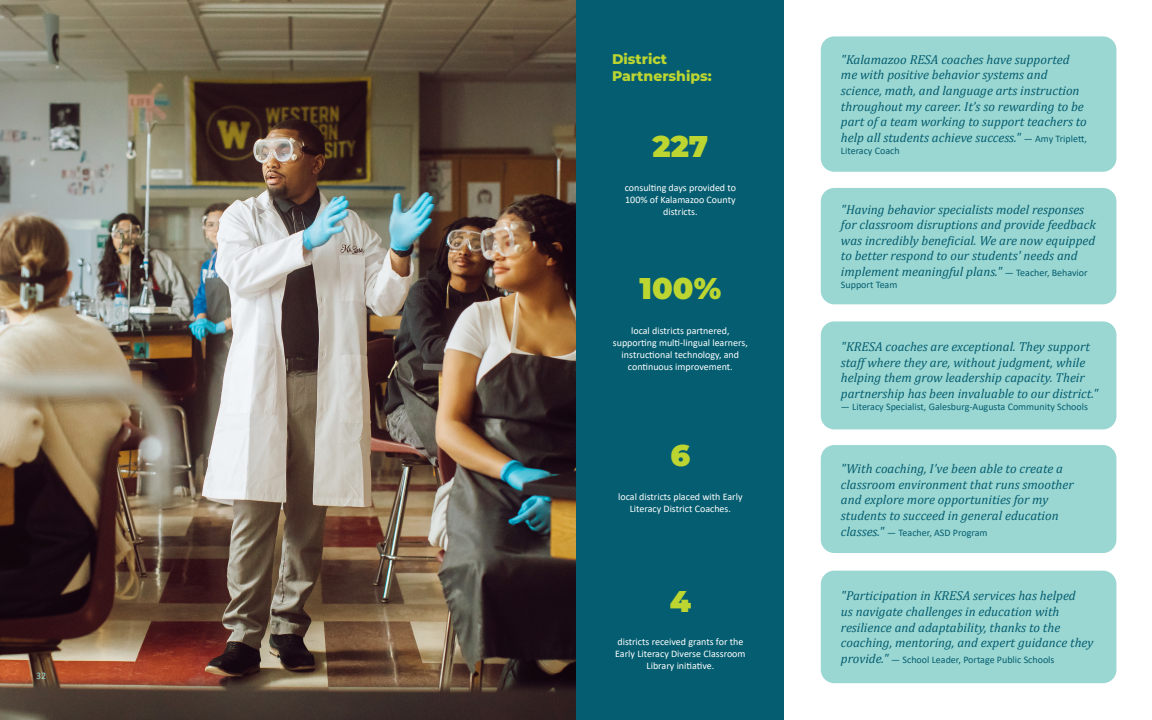
<style>
.page{position:relative;width:1152px;height:720px;background:#fff}
.page>*{position:absolute;margin:0;border:0;box-sizing:border-box;transform-origin:0 0}
.t1{font:900 30px "Montserrat";color:#bcd531}
.Subtitle{font:800 14px/16.8px "Montserrat";color:#bcd531}
.t2{font:italic 13px/15.6px "Cambria";color:#045d70}
.t3{font:10px/12px "Calibri";color:#fff;text-align:center}
.t4{font:10px "Calibri";color:#045d70}
.t5{font:10px "Calibri";color:#9bd7d2}
.s1{font-family:"Calibri";font-style:normal;font-size:10px}
.s2{font-family:"Cambria";font-style:italic;font-size:13px}
</style>
<div class="page">
<img style="left:0;top:0;width:576px;height:720px">
<div style="left:576px;top:0;width:208px;height:720px;background:#045d70"></div>
<div style="left:821px;top:36px;width:295px;height:136px;background:#9bd7d2;border-radius:13px"></div>
<div style="left:821px;top:188px;width:295px;height:116px;background:#9bd7d2;border-radius:14px"></div>
<div style="left:821px;top:321px;width:295px;height:108px;background:#9bd7d2;border-radius:14px"></div>
<div style="left:821px;top:445px;width:295px;height:108px;background:#9bd7d2;border-radius:14px"></div>
<div style="left:821px;top:571px;width:295px;height:112px;background:#9bd7d2;border-radius:14px"></div>
<p class="t5" style="left:36px;top:669px;width:12px">32</p>
<p class="Subtitle" style="left:612px;top:50px;width:101px">District<br>Partnerships:</p>
<p class="t1" style="left:652px;top:124px;width:57px">227</p>
<p class="t3" style="left:625px;top:182px;width:113px">consulting days provided to<br>100% of Kalamazoo County districts.</p>
<p class="t1" style="left:640px;top:266px;width:83px">100%</p>
<p class="t3" style="left:613px;top:325px;width:137px">local districts partnered, supporting multi-lingual learners, instructional technology, and continuous improvement.</p>
<p class="t1" style="left:670px;top:432px;width:21px">6</p>
<p class="t3" style="left:618px;top:491px;width:126px">local districts placed with Early<br>Literacy District Coaches.</p>
<p class="t1" style="left:670px;top:579px;width:23px">4</p>
<p class="t3" style="left:615px;top:636px;width:132px">districts received grants for the<br>Early Literacy Diverse Classroom<br>Library initiative.</p>
<p class="t2" style="left:841px;top:51px;width:247px">"Kalamazoo RESA coaches have supported me with positive behavior systems and science, math, and language arts instruction throughout my career. It’s so rewarding to be part of a team working to support teachers to help all students achieve success." <span class="s1">— Amy Triplett,</span></p>
<p class="t4" style="left:841px;top:144px;width:60px">Literacy Coach</p>
<p class="t2" style="left:841px;top:201px;width:256px">"Having behavior specialists model responses for classroom disruptions and provide feedback was incredibly beneficial. We are now equipped to better respond to our students' needs and implement meaningful plans." <span class="s1">— Teacher, Behavior</span></p>
<p class="t4" style="left:841px;top:278px;width:58px">Support Team</p>
<p class="t2" style="left:841px;top:338px;width:259px">"KRESA coaches are exceptional. They support staff where they are, without judgment, while helping them grow leadership capacity. Their partnership has been invaluable to our district."</p>
<p class="t4" style="left:841px;top:399px;width:249px">— Literacy Specialist, Galesburg-Augusta Community Schools</p>
<p class="t2" style="left:841px;top:460px;width:234px">"With coaching, I’ve been able to create a classroom environment that runs smoother and explore more opportunities for my students to succeed in general education</p>
<p class="t4" style="left:841px;top:525px;width:148px"><span class="s2">classes."</span> — Teacher, ASD Program</p>
<p class="t2" style="left:841px;top:588px;width:254px">"Participation in KRESA services has helped<br>us navigate challenges in education with resilience and adaptability, thanks to the coaching, mentoring, and expert guidance they</p>
<p class="t4" style="left:841px;top:653px;width:215px"><span class="s2">provide."</span> — School Leader, Portage Public Schools</p>
</div>
